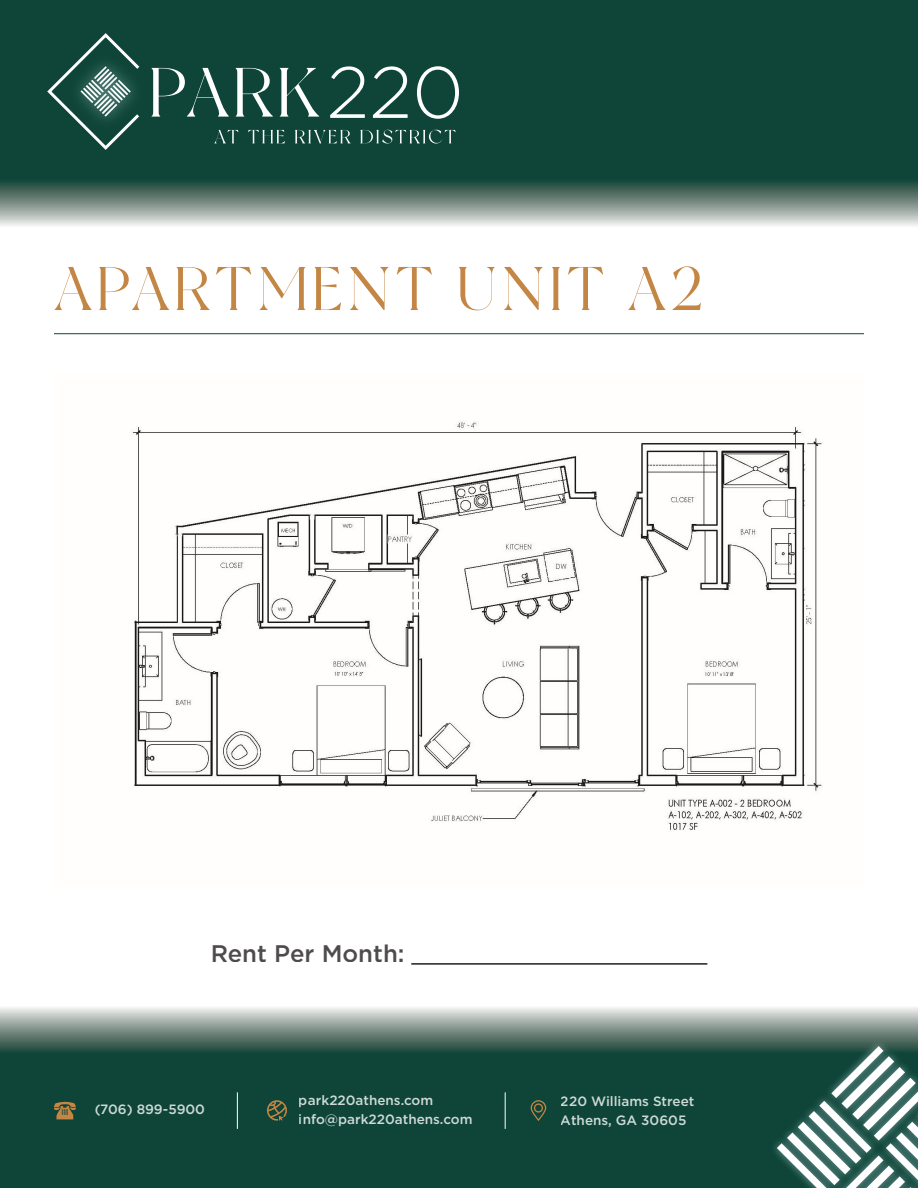
<style>
.page{position:relative;width:918px;height:1188px;background:#fff}
.page>*{position:absolute;margin:0;border:0;box-sizing:border-box;transform-origin:0 0}
.t1{font:61.5px "New York";letter-spacing:.075em;color:#c48644}
.t2{font:500 24px "Gotham";color:#231f20}
.t3{font:500 13.5px/19.5px "Gotham";color:#fff}
</style>
<div class="page">
<div style="left:0;top:0;width:918px;height:179px;background:#0e4538"></div>
<img style="left:142px;top:44px;width:11px;height:95px">
<svg style="left:45px;top:31px;width:97px;height:121px;background:#2e5e53"></svg>
<svg style="left:214px;top:130px;width:24px;height:13px"></svg>
<svg style="left:248px;top:130px;width:37px;height:13px"></svg>
<svg style="left:295px;top:130px;width:56px;height:13px"></svg>
<svg style="left:360px;top:130px;width:96px;height:14px"></svg>
<svg style="left:152px;top:68px;width:77px;height:49px;background:#3e6a60"></svg>
<svg style="left:236px;top:68px;width:37px;height:49px"></svg>
<svg style="left:280px;top:68px;width:39px;height:49px"></svg>
<svg style="left:330px;top:66px;width:35px;height:52px"></svg>
<svg style="left:373px;top:66px;width:35px;height:52px"></svg>
<svg style="left:417px;top:66px;width:42px;height:53px"></svg>
<hr style="left:54px;top:333px;width:810px;height:1px;background:#0e4538">
<svg style="left:0;top:179px;width:918px;height:47px;background:#7d918a"></svg>
<div style="left:0;top:1053px;width:765px;height:135px;background:#0e4538"></div>
<svg style="left:0;top:1007px;width:918px;height:46px;background:#859790"></svg>
<img style="left:765px;top:1036px;width:153px;height:152px">
<svg style="left:777px;top:1046px;width:141px;height:142px"></svg>
<svg style="left:267px;top:1100px;width:20px;height:21px"></svg>
<svg style="left:531px;top:1100px;width:15px;height:21px"></svg>
<svg style="left:54px;top:1100px;width:22px;height:19px"></svg>
<hr style="left:237px;top:1092px;width:1px;height:37px;background:#fff">
<hr style="left:505px;top:1092px;width:1px;height:37px;background:#fff">
<hr style="left:411px;top:963px;width:296px;height:2px;background:#231f20">
<img style="left:132px;top:421px;width:690px;height:409px">
<p class="t1" style="left:54px;top:252px;width:650px">APARTMENT UNIT A2</p>
<h2 class="t2" style="left:211px;top:938px;width:195px">Rent Per Month:</h2>
<p class="t3" style="left:94px;top:1099px;width:112px">(706) 899-5900</p>
<p class="t3" style="left:299px;top:1090px;width:175px">park220athens.com info@park220athens.com</p>
<p class="t3" style="left:561px;top:1091px;width:135px">220 Williams Street<br>Athens, GA 30605</p>
</div>
